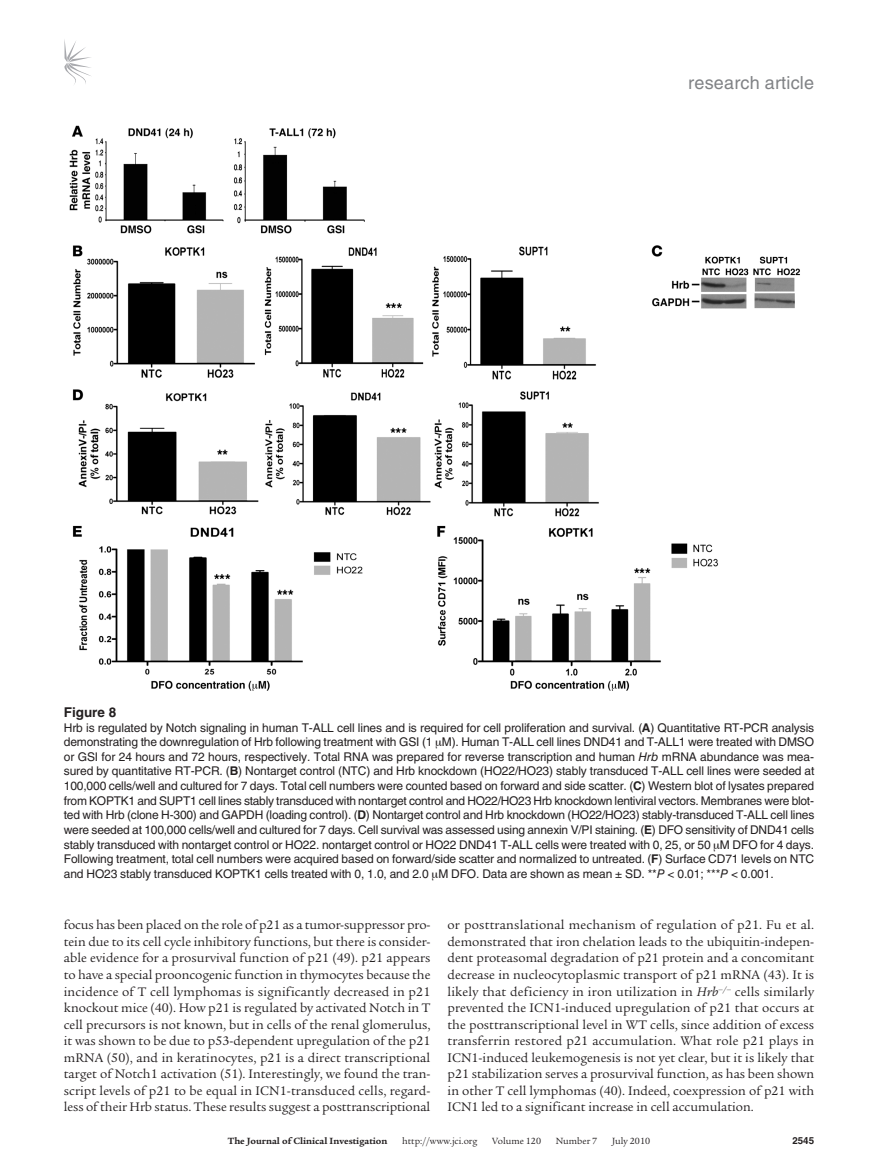
<style>
.page{position:relative;width:878px;height:1174px;background:#fff}
.page>*{position:absolute;margin:0;border:0;box-sizing:border-box;transform-origin:0 0}
.t1{font:18px "Helvetica LT Std";letter-spacing:.01em;color:#808285}
.t2{font:13.5px/16.5px "Legacy Serif Std";color:#231f20;text-align:justify}
.t3{font:700 13.5px "Helvetica LT Std";color:#231f20}
.t4{font:12px/14.7px "Helvetica LT Std";letter-spacing:-.01em;color:#231f20;text-align:justify}
.t5{font:9.75px "Legacy Serif Std";color:#231f20}
.t6{font:700 9.75px "Legacy Serif Std";color:#231f20}
.t7{font:700 9.75px "Helvetica LT Std";color:#231f20}
.s1{font-weight:700}
.s2{font-style:italic}
</style>
<div class="page">
<svg style="left:64px;top:39px;width:27px;height:45px"></svg>
<img style="left:69px;top:125px;width:731px;height:566px">
<h1 class="t1" style="left:688px;top:72px;width:127px">research article</h1>
<p class="t3" style="left:64px;top:704px;width:54px">Figure 8</p>
<p class="t4" style="left:64px;top:720px;width:752px">Hrb is regulated by Notch signaling in human T-ALL cell lines and is required for cell proliferation and survival. (<span class="s1">A</span>) Quantitative RT-PCR analysis demonstrating the downregulation of Hrb following treatment with GSI (1 M). Human T-ALL cell lines DND41 and T-ALL1 were treated with DMSO or GSI for 24 hours and 72 hours, respectively. Total RNA was prepared for reverse transcription and human <span class="s2">Hrb</span> mRNA abundance was mea&shy;sured by quantitative RT-PCR. (<span class="s1">B</span>) Nontarget control (NTC) and Hrb knockdown (HO22/HO23) stably transduced T-ALL cell lines were seeded at 100,000 cells/well and cultured for 7 days. Total cell numbers were counted based on forward and side scatter. (<span class="s1">C</span>) Western blot of lysates prepared from KOPTK1 and SUPT1 cell lines stably transduced with nontarget control and HO22/HO23 Hrb knockdown lentiviral vectors. Membranes were blot&shy;ted with Hrb (clone H-300) and GAPDH (loading control). (<span class="s1">D</span>) Nontarget control and Hrb knockdown (HO22/HO23) stably-transduced T-ALL cell lines were seeded at 100,000 cells/well and cultured for 7 days. Cell survival was assessed using annexin V/PI staining. (<span class="s1">E</span>) DFO sensitivity of DND41 cells stably transduced with nontarget control or HO22. nontarget control or HO22 DND41 T-ALL cells were treated with 0, 25, or 50 M DFO for 4 days.<br>Following treatment, total cell numbers were acquired based on forward/side scatter and normalized to untreated. (<span class="s1">F</span>) Surface CD71 levels on NTC and HO23 stably transduced KOPTK1 cells treated with 0, 1.0, and 2.0 M DFO. Data are shown as mean ± SD. **<span class="s2">P</span> &lt; 0.01; ***<span class="s2">P</span> &lt; 0.001.</p>
<p class="t2" style="left:64px;top:917px;width:368px">focus has been placed on the role of p21 as a tumor-suppressor pro&shy;tein due to its cell cycle inhibitory functions, but there is consider&shy;able evidence for a prosurvival function of p21 (49). p21 appears to have a special prooncogenic function in thymocytes because the incidence of T cell lymphomas is significantly decreased in p21 knockout mice (40). How p21 is regulated by activated Notch in T cell precursors is not known, but in cells of the renal glomerulus, it was shown to be due to p53-dependent upregulation of the p21 mRNA (50), and in keratinocytes, p21 is a direct transcriptional target of Notch1 activation (51). Interestingly, we found the tran&shy;script levels of p21 to be equal in ICN1-transduced cells, regard&shy;less of their Hrb status. These results suggest a posttranscriptional</p>
<p class="t2" style="left:447px;top:917px;width:368px">or posttranslational mechanism of regulation of p21. Fu et al. demonstrated that iron chelation leads to the ubiquitin-indepen&shy;dent proteasomal degradation of p21 protein and a concomitant decrease in nucleocytoplasmic transport of p21 mRNA (43). It is likely that deficiency in iron utilization in <span class="s2">Hrb</span><sup>–/–</sup> cells similarly prevented the ICN1-induced upregulation of p21 that occurs at the posttranscriptional level in WT cells, since addition of excess transferrin restored p21 accumulation. What role p21 plays in ICN1-induced leukemogenesis is not yet clear, but it is likely that p21 stabilization serves a prosurvival function, as has been shown in other T cell lymphomas (40). Indeed, coexpression of p21 with ICN1 led to a significant increase in cell accumulation.</p>
<p class="t6" style="left:228px;top:1135px;width:161px">The Journal of Clinical Investigation</p>
<p class="t5" style="left:402px;top:1135px;width:77px">http://www.jci.org</p>
<p class="t5" style="left:492px;top:1135px;width:50px">Volume 120</p>
<p class="t5" style="left:556px;top:1135px;width:43px">Number 7</p>
<p class="t5" style="left:612px;top:1135px;width:40px">July 2010</p>
<p class="t7" style="left:792px;top:1134px;width:23px">2545</p>
</div>
